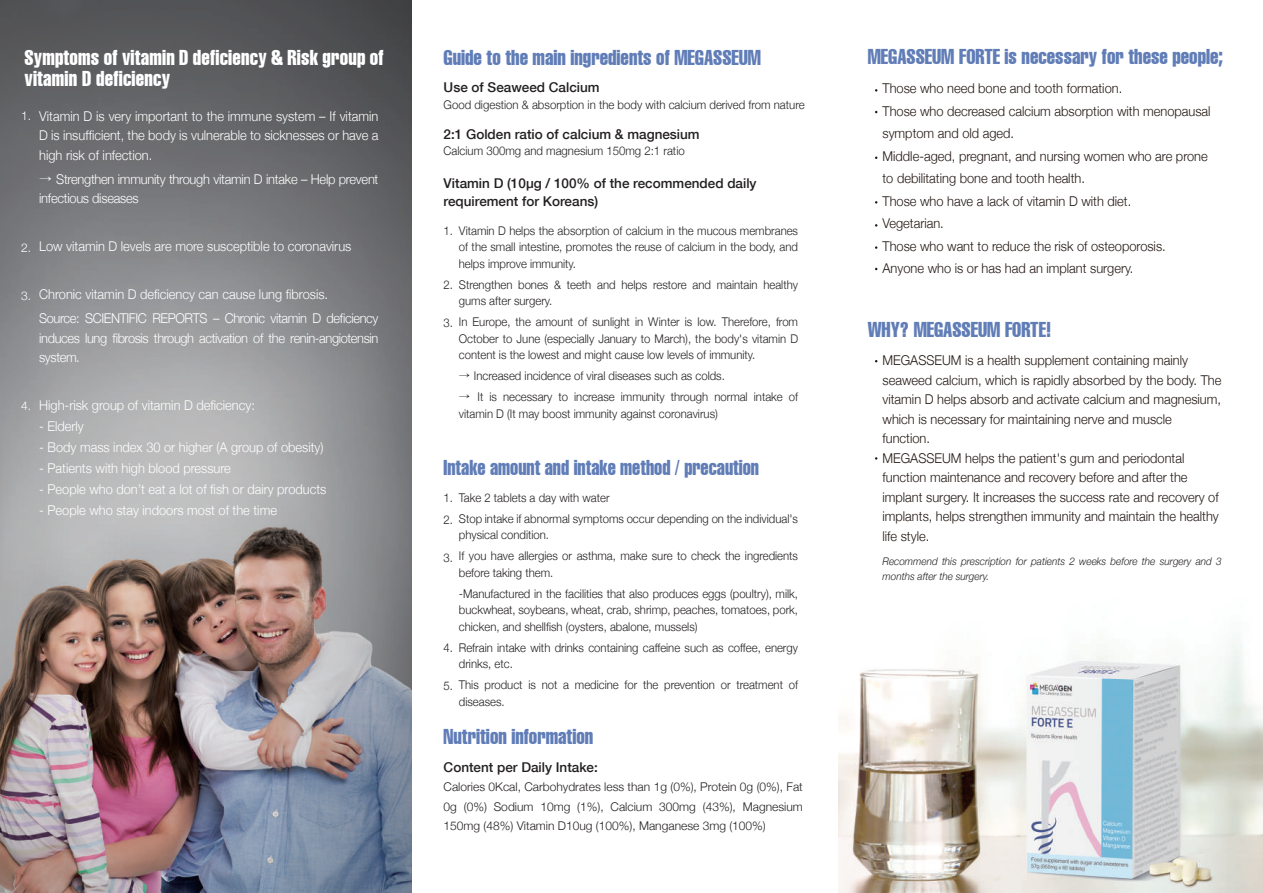
<style>
.page{position:relative;width:1263px;height:893px;background:#fff}
.page>*{position:absolute;margin:0;border:0;box-sizing:border-box;transform-origin:0 0}
.t1{font:extra-condensed 21px "Helvetica";color:#607db7;scale:.94 1}
.t2{font:extra-condensed 21px/21px "Helvetica";letter-spacing:.01em;color:#fff;scale:.94 1}
.t3{font:extra-condensed 21px "Helvetica";color:#607db7;scale:.91 1}
.t4{font:300 13.5px/19.5px "Helvetica Neue";color:#221713;scale:.95 1}
.t5{font:300 13.5px/19.5px "Helvetica Neue";color:#fff;text-align:justify;scale:.95 1}
.t6{font:300 13.5px/24px "Helvetica Neue";letter-spacing:-.03em;color:#fff;scale:.95 1}
.t7{font:500 13.5px/18px "Helvetica Neue";color:#231f20}
.t8{font:300 13.5px/19.5px "Helvetica Neue";letter-spacing:-.02em;color:#fff;scale:.95 1}
.t9{font:300 12px/16.5px "Helvetica Neue";color:#231f20;scale:.94 1}
.t10{font:300 12px/19.5px "Helvetica Neue";color:#231f20;text-align:justify}
.t11{font:300 12px "Helvetica Neue";color:#231f20;scale:.95 1}
.t12{font:300 12px "Helvetica Neue";color:#fff}
.t13{font:italic 300 10.5px/15px "Helvetica Neue";color:#231f20;scale:.95 1}
.s1{font-family:"Adobe Myungjo Std";font-weight:500}
</style>
<div class="page">
<img style="left:838px;top:632px;width:425px;height:261px">
<img style="left:0;top:0;width:412px;height:893px">
<h1 class="t2" style="left:24px;top:47px;width:384px">Symptoms of vitamin D deficiency &amp; Risk group of vitamin D deficiency</h1>
<h1 class="t1" style="left:444px;top:44px;width:339px">Guide to the main ingredients of MEGASSEUM</h1>
<p class="t7" style="left:444px;top:78px;width:158px">Use of Seaweed Calcium</p>
<p class="t11" style="left:444px;top:95px;width:382px">Good digestion &amp; absorption in the body with calcium derived from nature</p>
<p class="t5" style="left:39px;top:105px;width:359px">Vitamin D is very important to the immune system – If vitamin D is insufficient, the body is vulnerable to sicknesses or have a high risk of infection.</p>
<p class="t8" style="left:39px;top:168px;width:359px"><span class="s1">→</span> Strengthen immunity through vitamin D intake – Help prevent infectious diseases</p>
<p class="t5" style="left:39px;top:236px;width:330px">Low vitamin D levels are more susceptible to coronavirus</p>
<p class="t6" style="left:39px;top:282px;width:359px">Chronic vitamin D deficiency can cause lung fibrosis.<br>Source: SCIENTIFIC REPORTS – Chronic vitamin D deficiency</p>
<p class="t6" style="left:39px;top:327px;width:359px;line-height:19.5px">induces lung fibrosis through activation of the renin-angiotensin system.</p>
<p class="t5" style="left:39px;top:395px;width:229px">High-risk group of vitamin D deficiency:</p>
<p class="t5" style="left:39px;top:416px;width:49px">- Elderly</p>
<p class="t5" style="left:39px;top:437px;width:301px">- Body mass index 30 or higher (A group of obesity)</p>
<p class="t5" style="left:39px;top:458px;width:203px">- Patients with high blood pressure</p>
<p class="t5" style="left:39px;top:479px;width:304px">- People who don’t eat a lot of fish or dairy products</p>
<p class="t5" style="left:39px;top:500px;width:252px">- People who stay indoors most of the time</p>
<p class="t12" style="left:21px;top:106px;width:12px">1.</p>
<p class="t7" style="left:444px;top:125px;width:258px">2:1 Golden ratio of calcium &amp; magnesium</p>
<p class="t11" style="left:444px;top:142px;width:255px">Calcium 300mg and magnesium 150mg 2:1 ratio</p>
<p class="t7" style="left:444px;top:174px;width:314px">Vitamin D (10µg / 100% of the recommended daily requirement for Koreans)</p>
<p class="t9" style="left:459px;top:221px;width:362px;text-align:justify">Vitamin D helps the absorption of calcium in the mucous membranes of the small intestine, promotes the reuse of calcium in the body, and helps improve immunity.</p>
<p class="t9" style="left:459px;top:275px;width:362px">Strengthen bones &amp; teeth and helps restore and maintain healthy gums after surgery.</p>
<p class="t9" style="left:459px;top:313px;width:362px;text-align:justify">In Europe, the amount of sunlight in Winter is low. Therefore, from October to June (especially January to March), the body's vitamin D content is the lowest and might cause low levels of immunity.</p>
<p class="t9" style="left:459px;top:367px;width:284px"><span class="s1">→</span> Increased incidence of viral diseases such as colds.</p>
<p class="t9" style="left:459px;top:388px;width:362px"><span class="s1">→</span> It is necessary to increase immunity through normal intake of vitamin D (It may boost immunity against coronavirus)</p>
<p class="t9" style="left:444px;top:221px;width:12px">1.</p>
<p class="t12" style="left:21px;top:238px;width:12px">2.</p>
<p class="t12" style="left:21px;top:286px;width:12px">3.</p>
<p class="t9" style="left:444px;top:275px;width:12px">2.</p>
<p class="t9" style="left:444px;top:314px;width:12px">3.</p>
<p class="t12" style="left:21px;top:396px;width:12px">4.</p>
<h1 class="t3" style="left:444px;top:455px;width:348px">Intake amount and intake method / precaution</h1>
<p class="t9" style="left:459px;top:486px;width:362px;line-height:21px">Take 2 tablets a day with water<br>Stop intake if abnormal symptoms occur depending on the individual's</p>
<p class="t9" style="left:459px;top:524px;width:362px;line-height:21px">physical condition.<br>If you have allergies or asthma, make sure to check the ingredients</p>
<p class="t9" style="left:459px;top:561px;width:362px;line-height:21px">before taking them.<br>-Manufactured in the facilities that also produces eggs (poultry), milk,</p>
<p class="t9" style="left:459px;top:601px;width:362px">buckwheat, soybeans, wheat, crab, shrimp, peaches, tomatoes, pork, chicken, and shellfish (oysters, abalone, mussels)</p>
<p class="t9" style="left:459px;top:639px;width:362px">Refrain intake with drinks containing caffeine such as coffee, energy drinks, etc.</p>
<p class="t9" style="left:459px;top:676px;width:362px">This product is not a medicine for the prevention or treatment of diseases.</p>
<p class="t9" style="left:444px;top:486px;width:12px;line-height:21.9px">1.<br>2.</p>
<p class="t9" style="left:444px;top:549px;width:12px">3.</p>
<p class="t9" style="left:444px;top:639px;width:12px">4.</p>
<p class="t9" style="left:444px;top:676px;width:12px">5.</p>
<h1 class="t1" style="left:444px;top:723px;width:161px">Nutrition information</h1>
<p class="t7" style="left:444px;top:757px;width:156px">Content per Daily Intake:</p>
<p class="t10" style="left:444px;top:777px;width:361px">Calories 0Kcal, Carbohydrates less than 1g (0%), Protein 0g (0%), Fat 0g (0%) Sodium 10mg (1%), Calcium 300mg (43%), Magnesium 150mg (48%) Vitamin D10ug (100%), Manganese 3mg (100%)</p>
<h1 class="t1" style="left:868px;top:44px;width:380px">MEGASSEUM FORTE is necessary for these people;</h1>
<p class="t4" style="left:882px;top:76px;width:347px;line-height:22.5px">Those who need bone and tooth formation.<br>Those who decreased calcium absorption with menopausal symptom and old aged.<br>Middle-aged, pregnant, and nursing women who are prone to debilitating bone and tooth health.<br>Those who have a lack of vitamin D with diet.<br>Vegetarian.<br>Those who want to reduce the risk of osteoporosis.<br>Anyone who is or has had an implant surgery.</p>
<h1 class="t1" style="left:868px;top:316px;width:197px">WHY? MEGASSEUM FORTE!</h1>
<p class="t4" style="left:882px;top:350px;width:358px">MEGASSEUM is a health supplement containing mainly seaweed calcium, which is rapidly absorbed by the body. The vitamin D helps absorb and activate calcium and magnesium, which is necessary for maintaining nerve and muscle function.<br>MEGASSEUM helps the patient's gum and periodontal function maintenance and recovery before and after the implant surgery. It increases the success rate and recovery of implants, helps strengthen immunity and maintain the healthy life style.</p>
<p class="t13" style="left:882px;top:553px;width:359px">Recommend this prescription for patients 2 weeks before the surgery and 3 months after the surgery.</p>
</div>
